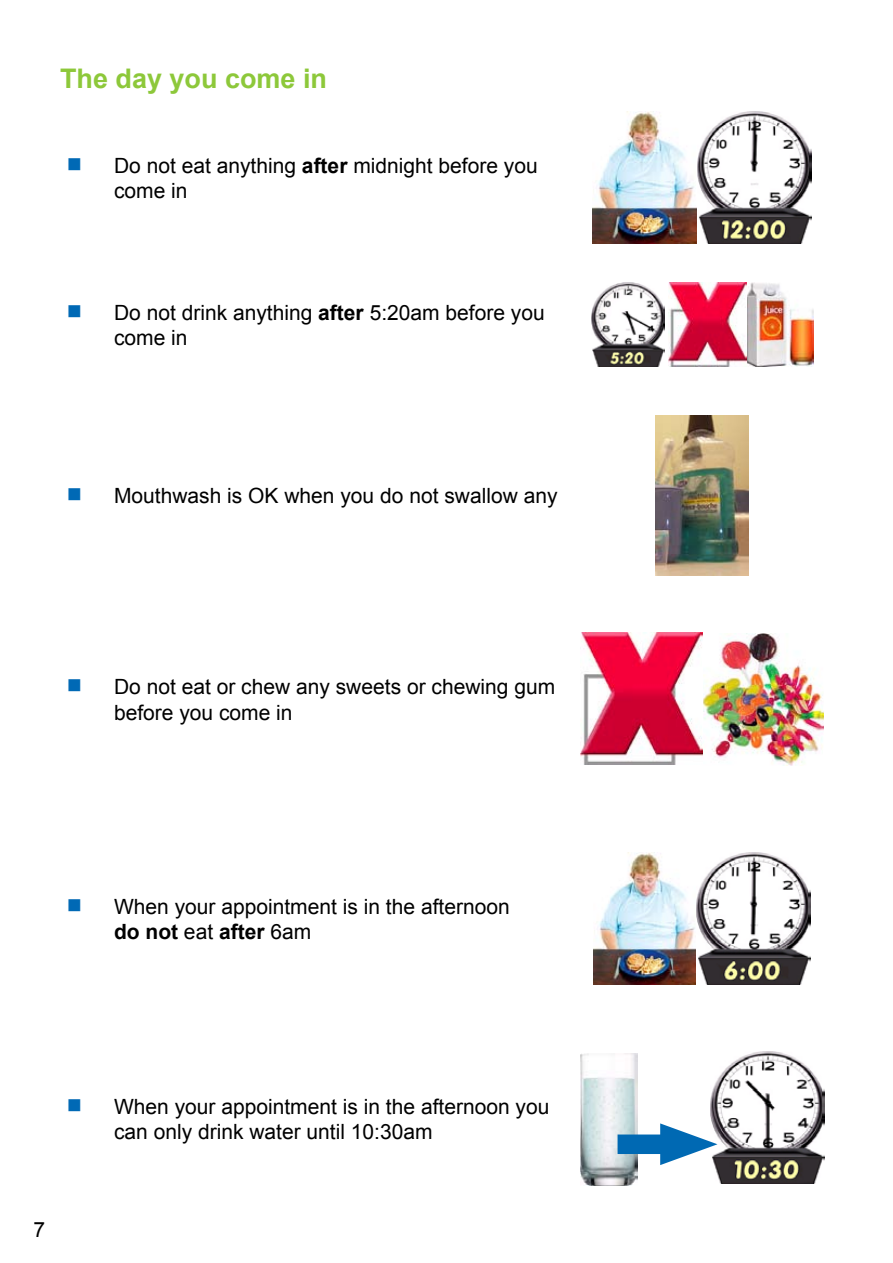
<style>
.page{position:relative;width:893px;height:1263px;background:#fff}
.page>*{position:absolute;margin:0;border:0;box-sizing:border-box;transform-origin:0 0}
.t1{font:700 45px "Comic Sans MS";color:#0069b5}
.t2{font:700 27px "Arial";color:#8dc83a}
.t3{font:21px/25.2px "Arial";color:#000}
.s1{font-weight:700}
.s2{font-family:"Comic Sans MS";font-weight:700;font-size:45px;color:#0069b5}
</style>
<div class="page">
<img style="left:593px;top:112px;width:103px;height:132px">
<img style="left:698px;top:112px;width:114px;height:132px">
<img style="left:669px;top:282px;width:144px;height:85px">
<img style="left:591px;top:282px;width:73px;height:85px">
<img style="left:656px;top:415px;width:92px;height:161px">
<img style="left:581px;top:633px;width:243px;height:133px">
<img style="left:594px;top:853px;width:217px;height:132px">
<img style="left:580px;top:1054px;width:57px;height:132px">
<img style="left:710px;top:1051px;width:114px;height:132px">
<div style="left:618px;top:1134px;width:65px;height:20px;background:#0069b3"></div>
<svg style="left:660px;top:1123px;width:57px;height:42px"></svg>
<p class="t2" style="left:60px;top:60px;width:269px">The day you come in</p>
<h1 class="t1" style="left:60px;top:123px;width:30px">▪</h1>
<p class="t3" style="left:114px;top:153px;width:425px">Do not eat anything <span class="s1">after</span> midnight before you come in</p>
<h1 class="t1" style="left:60px;top:270px;width:30px">▪</h1>
<p class="t3" style="left:114px;top:300px;width:432px">Do not drink anything <span class="s1">after</span> 5:20am before you come in</p>
<p class="t3" style="left:60px;top:483px;width:499px"><span class="s2">▪</span> Mouthwash is OK when you do not swallow any</p>
<h1 class="t1" style="left:60px;top:645px;width:30px">▪</h1>
<p class="t3" style="left:114px;top:675px;width:443px">Do not eat or chew any sweets or chewing gum before you come in</p>
<h1 class="t1" style="left:60px;top:864px;width:30px">▪</h1>
<p class="t3" style="left:114px;top:894px;width:397px">When your appointment is in the afternoon <span class="s1">do not</span> eat <span class="s1">after</span> 6am</p>
<h1 class="t1" style="left:60px;top:1064px;width:30px">▪</h1>
<p class="t3" style="left:114px;top:1094px;width:437px">When your appointment is in the afternoon you can only drink water until 1 0:30am</p>
</div>
